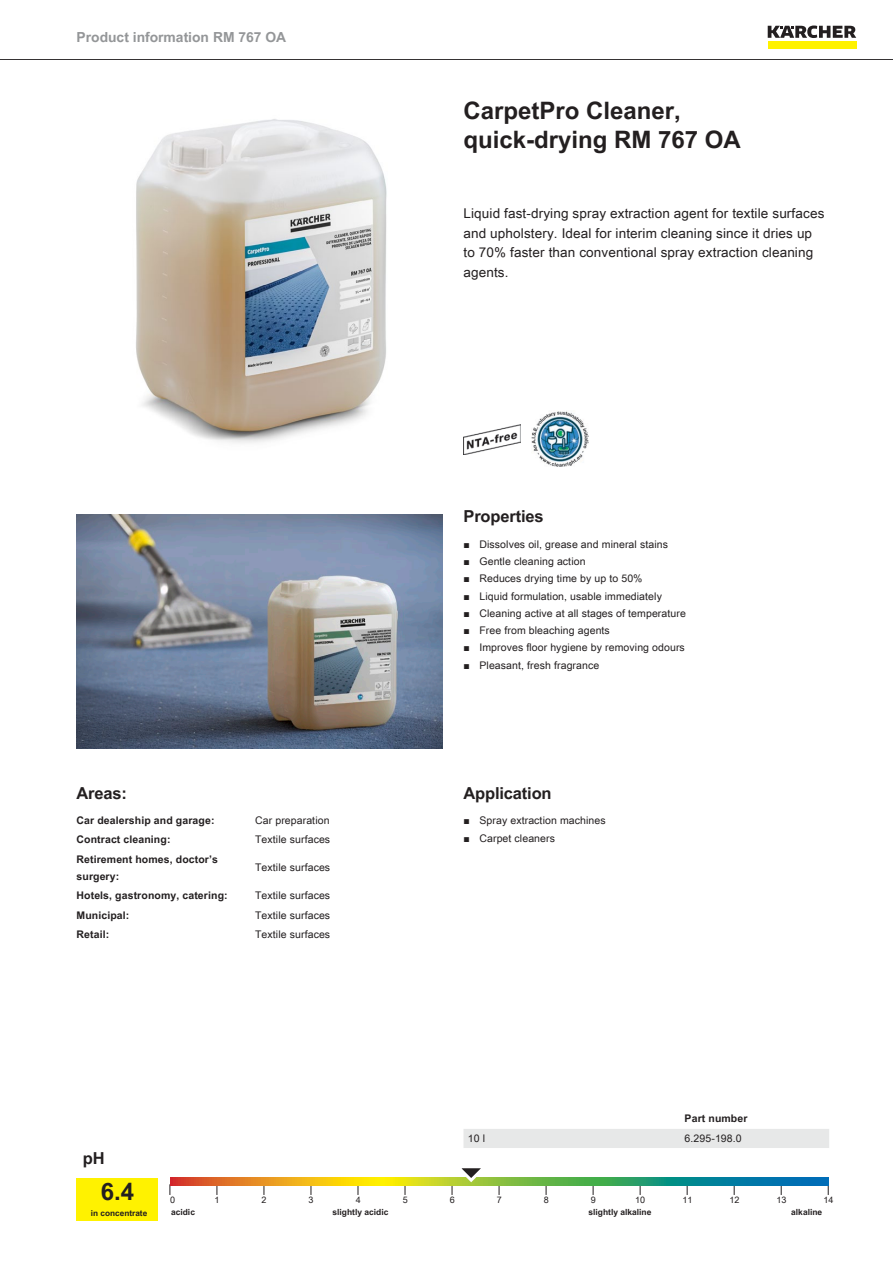
<style>
.page{position:relative;width:893px;height:1263px;background:#fff}
.page>*{position:absolute;margin:0;border:0;box-sizing:border-box;transform-origin:0 0}
.t1{font:700 24px/28.8px "Arial Unicode MS";color:#231f20}
.t2{font:700 16.5px "Arial Unicode MS";letter-spacing:-.01em;color:#231f20}
.t3{font:700 13.8px "Arial Unicode MS";color:#949698}
.t4{font:13.5px/19.5px "Arial Unicode MS";letter-spacing:.01em;color:#231f20}
.t5{font:10.5px "Arial Unicode MS";letter-spacing:.01em;color:#231f20}
.t6{font:700 10.5px/17.2px "Arial Unicode MS";letter-spacing:.01em;color:#231f20}
.t7{font:9px "Arial Unicode MS";color:#231f20}
.t8{font:700 8.4px "Arial Unicode MS";color:#231f20}
.t9{font:700 8.25px "Arial Unicode MS";color:#231f20}
.s1{font-family:"Arial"}
</style>
<div class="page">
<hr style="left:0;top:59px;width:893px;height:1px;background:#231f20">
<div style="left:768px;top:42px;width:88px;height:7px;background:#fff200"></div>
<svg style="left:768px;top:26px;width:88px;height:12px"></svg>
<img style="left:136px;top:119px;width:251px;height:324px">
<img style="left:463px;top:424px;width:57px;height:30px">
<img style="left:531px;top:411px;width:57px;height:56px">
<img style="left:77px;top:514px;width:365px;height:235px">
<div style="left:77px;top:1178px;width:81px;height:42px;background:#fff200"></div>
<svg style="left:170px;top:1178px;width:658px;height:8px;background:#809f4d"></svg>
<svg style="left:452px;top:1168px;width:40px;height:27px"></svg>
<div style="left:463px;top:1129px;width:366px;height:19px;background:#e7e8e8"></div>
<h3 class="t3" style="left:77px;top:27px;width:211px">Product information RM 767 OA</h3>
<h2 class="t2" style="left:77px;top:780px;width:52px">Areas:</h2>
<p class="t6" style="left:77px;top:812px;width:140px">Car dealership and garage:</p>
<p class="t5" style="left:255px;top:812px;width:76px">Car preparation</p>
<p class="t6" style="left:77px;top:831px;width:95px">Contract cleaning:</p>
<p class="t5" style="left:255px;top:832px;width:77px">Textile surfaces</p>
<p class="t6" style="left:77px;top:851px;width:143px">Retirement homes, doctor’s surgery:</p>
<p class="t5" style="left:255px;top:860px;width:77px">Textile surfaces</p>
<p class="t6" style="left:77px;top:887px;width:153px">Hotels, gastronomy, catering:</p>
<p class="t5" style="left:255px;top:888px;width:77px">Textile surfaces</p>
<p class="t6" style="left:77px;top:907px;width:54px">Municipal:</p>
<p class="t5" style="left:255px;top:907px;width:77px">Textile surfaces</p>
<p class="t6" style="left:77px;top:926px;width:34px">Retail:</p>
<p class="t5" style="left:255px;top:927px;width:77px">Textile surfaces</p>
<h1 class="t1" style="left:463px;top:97px;width:279px">CarpetPro Cleaner, quick-drying RM 767 OA</h1>
<p class="t4" style="left:463px;top:203px;width:362px">Liquid fast-drying spray extraction agent for textile surfaces and upholstery. Ideal for interim cleaning since it dries up to 70% faster than conventional spray extraction cleaning agents.</p>
<h2 class="t2" style="left:463px;top:504px;width:82px">Properties</h2>
<p class="t5" style="left:463px;top:536px;width:206px"><span class="s1">■</span> Dissolves oil, grease and mineral stains</p>
<p class="t5" style="left:463px;top:554px;width:124px"><span class="s1">■</span> Gentle cleaning action</p>
<p class="t5" style="left:463px;top:571px;width:181px"><span class="s1">■</span> Reduces drying time by up to 50%</p>
<p class="t5" style="left:463px;top:588px;width:200px"><span class="s1">■</span> Liquid formulation, usable immediately</p>
<p class="t5" style="left:463px;top:605px;width:224px"><span class="s1">■</span> Cleaning active at all stages of temperature</p>
<p class="t5" style="left:463px;top:623px;width:148px"><span class="s1">■</span> Free from bleaching agents</p>
<p class="t5" style="left:463px;top:640px;width:223px"><span class="s1">■</span> Improves floor hygiene by removing odours</p>
<p class="t5" style="left:463px;top:657px;width:137px"><span class="s1">■</span> Pleasant, fresh fragrance</p>
<h2 class="t2" style="left:463px;top:780px;width:90px">Application</h2>
<p class="t5" style="left:463px;top:813px;width:144px"><span class="s1">■</span> Spray extraction machines</p>
<p class="t5" style="left:463px;top:830px;width:93px"><span class="s1">■</span> Carpet cleaners</p>
<p class="t6" style="left:685px;top:1110px;width:64px">Part number</p>
<p class="t5" style="left:468px;top:1130px;width:19px">10 l</p>
<p class="t5" style="left:685px;top:1130px;width:59px">6.295-198.0</p>
<h2 class="t2" style="left:83px;top:1146px;width:23px">pH</h2>
<h1 class="t1" style="left:101px;top:1178px;width:35px">6.4</h1>
<p class="t7" style="left:170px;top:1193px;width:7px">0</p>
<p class="t7" style="left:215px;top:1193px;width:7px">1</p>
<p class="t7" style="left:262px;top:1193px;width:7px">2</p>
<p class="t7" style="left:309px;top:1193px;width:7px">3</p>
<p class="t7" style="left:356px;top:1193px;width:7px">4</p>
<p class="t7" style="left:403px;top:1193px;width:7px">5</p>
<p class="t7" style="left:450px;top:1193px;width:7px">6</p>
<p class="t7" style="left:497px;top:1193px;width:7px">7</p>
<p class="t7" style="left:544px;top:1193px;width:7px">8</p>
<p class="t7" style="left:591px;top:1193px;width:7px">9</p>
<p class="t7" style="left:635px;top:1193px;width:12px">10</p>
<p class="t7" style="left:682px;top:1193px;width:12px">11</p>
<p class="t7" style="left:729px;top:1193px;width:12px">12</p>
<p class="t7" style="left:776px;top:1193px;width:12px">13</p>
<p class="t7" style="left:823px;top:1193px;width:12px">14</p>
<p class="t9" style="left:91px;top:1207px;width:58px">in concentrate</p>
<p class="t8" style="left:171px;top:1206px;width:25px">acidic</p>
<p class="t8" style="left:333px;top:1206px;width:57px">slightly acidic</p>
<p class="t8" style="left:589px;top:1206px;width:64px">slightly alkaline</p>
<p class="t8" style="left:791px;top:1206px;width:33px">alkaline</p>
</div>
